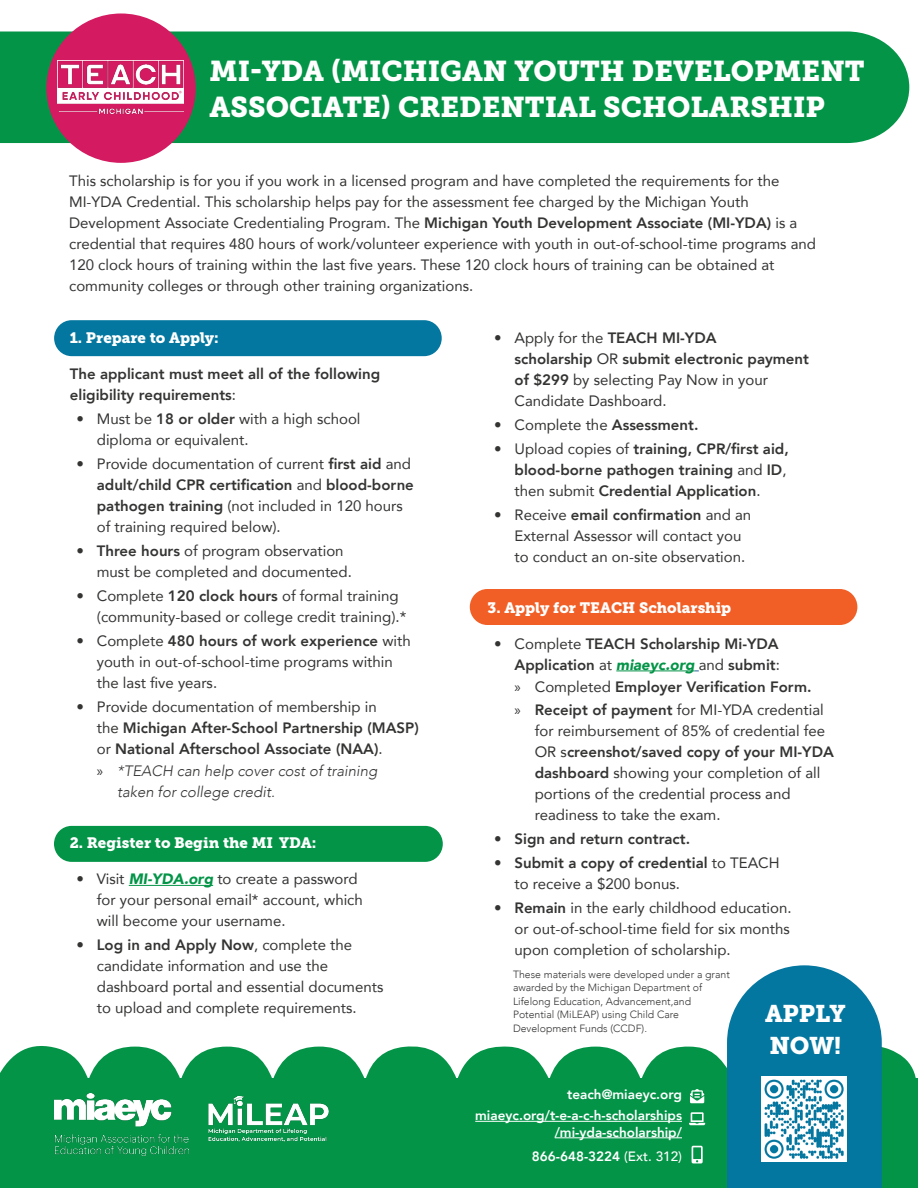
<style>
.page{position:relative;width:918px;height:1188px;background:#fff}
.page>*{position:absolute;margin:0;border:0;box-sizing:border-box;transform-origin:0 0}
.t1{font:28.5px/36px "Museo Slab 900";color:#fff}
.t2{font:24px/31.5px "Museo Slab 900";letter-spacing:-.005em;color:#fff}
.t3{font:15px/21px "Avenir";color:#343433}
.t4{font:800 15px/21px "Avenir";color:#343433}
.t5{font:15px "Museo Slab 900";color:#fff}
.t6{font:italic 300 15px/21px "Avenir";color:#343433}
.t7{font:800 13.5px/16.5px "Avenir";color:#fff;text-align:right}
.t8{font:300 10.5px/13.5px "Avenir";color:#343433}
.s1{font-weight:800}
.s2{font-weight:400}
.s3{font-family:"Myriad Pro";font-weight:400;font-style:normal}
.s4{font-weight:900;font-style:italic;color:#039447}
.s5{font-family:"Myriad Pro";font-weight:400}
.s6{font-weight:500}
</style>
<div class="page">
<hr style="left:129px;top:885px;width:84px;height:1px;background:#039447">
<hr style="left:616px;top:671px;width:79px;height:1px;background:#039447">
<div style="left:0;top:32px;width:909px;height:111px;background:#039447"></div>
<div style="left:46px;top:14px;width:150px;height:149px;background:#d41a60;border-radius:50%"></div>
<img style="left:58px;top:60px;width:125px;height:55px">
<div style="left:54px;top:320px;width:388px;height:36px;background:#0477a0;border-radius:18px"></div>
<div style="left:54px;top:826px;width:389px;height:36px;background:#039447;border-radius:18px"></div>
<div style="left:470px;top:589px;width:387px;height:36px;background:#f15f26;border-radius:18px"></div>
<svg style="left:0;top:1046px;width:918px;height:33px;fill:#039447"></svg>
<div style="left:0;top:1079px;width:918px;height:109px;background:#039447"></div>
<svg style="left:727px;top:965px;width:155px;height:223px;background:#1f85aa"></svg>
<img style="left:762px;top:1077px;width:84px;height:84px">
<img style="left:54px;top:1094px;width:134px;height:61px">
<hr style="left:475px;top:1121px;width:207px;height:1px;background:#fff">
<hr style="left:555px;top:1137px;width:127px;height:1px;background:#fff">
<svg style="left:690px;top:1089px;width:14px;height:14px"></svg>
<svg style="left:689px;top:1112px;width:16px;height:13px"></svg>
<svg style="left:692px;top:1146px;width:11px;height:17px"></svg>
<img style="left:188px;top:1046px;width:162px;height:108px">
<h1 class="t1" style="left:210px;top:54px;width:657px">MI-YDA (MICHIGAN YOUTH DEVELOPMENT<br>ASSOCIATE) CREDENTIAL SCHOLARSHIP</h1>
<p class="t3" style="left:69px;top:170px;width:748px">This scholarship is for you if you work in a licensed program and have completed the requirements for the MI-YDA Credential. This scholarship helps pay for the assessment fee charged by the Michigan Youth Development Associate Credentialing Program. The <span class="s1">Michigan Youth Development Associate (MI-YDA)</span> is a credential that requires 480 hours of work/volunteer experience with youth in out-of-school-time programs and 120 clock hours of training within the last five years. These 120 clock hours of training can be obtained at community colleges or through other training organizations.</p>
<h2 class="t5" style="left:70px;top:329px;width:151px">1. Prepare to Apply:</h2>
<p class="t4" style="left:70px;top:363px;width:312px">The applicant must meet all of the following eligibility requirements<span class="s2">:</span></p>
<p class="t3" style="left:97px;top:408px;width:265px;text-indent:-20px">• Must be <span class="s1">18 or older</span> with a high school diploma or equivalent.</p>
<p class="t3" style="left:97px;top:453px;width:319px;text-indent:-20px">• Provide documentation of current <span class="s1">first aid</span> and <span class="s1">adult/child CPR certification</span> and <span class="s1">blood-borne pathogen training</span> (not included in 120 hours of training required below).</p>
<p class="t3" style="left:97px;top:540px;width:257px;text-indent:-20px"><span class="s1">• Three hours</span> of program observation must be completed and documented.</p>
<p class="t3" style="left:97px;top:585px;width:311px;text-indent:-20px">• Complete <span class="s1">120 clock hours</span> of formal training (community-based or college credit training).*</p>
<p class="t3" style="left:97px;top:630px;width:315px;text-indent:-20px">• Complete <span class="s1">480 hours of work experience</span> with youth in out-of-school-time programs within the last five years.</p>
<p class="t4" style="left:97px;top:696px;width:323px;text-indent:-20px"><span class="s2">• Provide documentation of membership in<br>the</span> Michigan After-School Partnership (MASP) <span class="s2">or</span> National Afterschool Associate (NAA)<span class="s2">.</span></p>
<p class="t6" style="left:117px;top:761px;width:262px;text-indent:-20px"><span class="s3">»</span> *TEACH can help cover cost of training taken for college credit.</p>
<h3 class="t5" style="left:70px;top:834px;width:248px">2. Register to Begin the MI YDA:</h3>
<p class="t3" style="left:97px;top:868px;width:268px;text-indent:-20px">• Visit <span class="s4">MI-YDA.org</span> to create a password for your personal email* account, which will become your username.</p>
<p class="t3" style="left:97px;top:934px;width:288px;text-indent:-20px"><span class="s1">• Log in and Apply Now</span>, complete the candidate information and use the dashboard portal and essential documents to upload and complete requirements.</p>
<p class="t3" style="left:515px;top:327px;width:296px;text-indent:-20px">• Apply for the <span class="s1">TEACH MI-YDA<br>scholarship</span> OR <span class="s1">submit electronic payment of $299</span> by selecting Pay Now in your<br>Candidate Dashboard.</p>
<p class="t3" style="left:494px;top:414px;width:206px">• Complete the <span class="s1">Assessment.</span></p>
<p class="t4" style="left:515px;top:438px;width:276px;text-indent:-20px"><span class="s2">• Upload copies of</span> training, CPR/first aid, blood-borne pathogen training <span class="s2">and</span> ID<span class="s2">, then submit</span> Credential Application<span class="s2">.</span></p>
<p class="t3" style="left:515px;top:504px;width:238px;text-indent:-20px">• Receive <span class="s1">email confirmation</span> and an<br>External Assessor will contact you to conduct an on-site observation.</p>
<h4 class="t5" style="left:488px;top:599px;width:245px">3. Apply for TEACH Scholarship</h4>
<p class="t4" style="left:494px;top:633px;width:287px;text-align:right"><span class="s2">• Complete</span> TEACH Scholarship Mi-YDA<br>Application <span class="s2">at</span> <span class="s4">miaeyc.org</span> <span class="s2">and</span> submit<span class="s2">:</span></p>
<p class="t4" style="left:515px;top:676px;width:311px;line-height:22.5px"><span class="s5">»</span> <span class="s2">Completed</span> Employer Verification Form.<br><span class="s5">»</span> Receipt of payment <span class="s2">for MI-YDA credential</span></p>
<p class="t3" style="left:535px;top:720px;width:301px">for reimbursement of 85% of credential fee OR s<span class="s1">creenshot/saved copy of your MI-YDA dashboard</span> showing your completion of all portions of the credential process and readiness to take the exam.</p>
<p class="t4" style="left:494px;top:828px;width:197px">• Sign and return contract.</p>
<p class="t3" style="left:515px;top:852px;width:267px;text-indent:-20px"><span class="s1">• Submit a copy of credential</span> to TEACH to receive a $200 bonus.</p>
<p class="t3" style="left:515px;top:897px;width:279px;text-indent:-20px"><span class="s1">• Remain</span> in the early childhood education. or out-of-school-time field for six months upon completion of scholarship.</p>
<p class="t8" style="left:513px;top:967px;width:218px">These materials were developed under a grant awarded by the Michigan Department of Lifelong Education, Advancement,and Potential (MiLEAP) using Child Care Development Funds (CCDF).</p>
<p class="t2" style="left:765px;top:998px;width:82px">APPLY<br>NOW!</p>
<p class="t7" style="left:567px;top:1086px;width:116px">teach@miaeyc.org</p>
<p class="t7" style="left:475px;top:1107px;width:208px">miaeyc.org/t-e-a-c-h-scholarships /mi-yda-scholarship/</p>
<p class="t7" style="left:532px;top:1148px;width:152px">866-648-3224 <span class="s6">(Ext. 312)</span></p>
</div>
